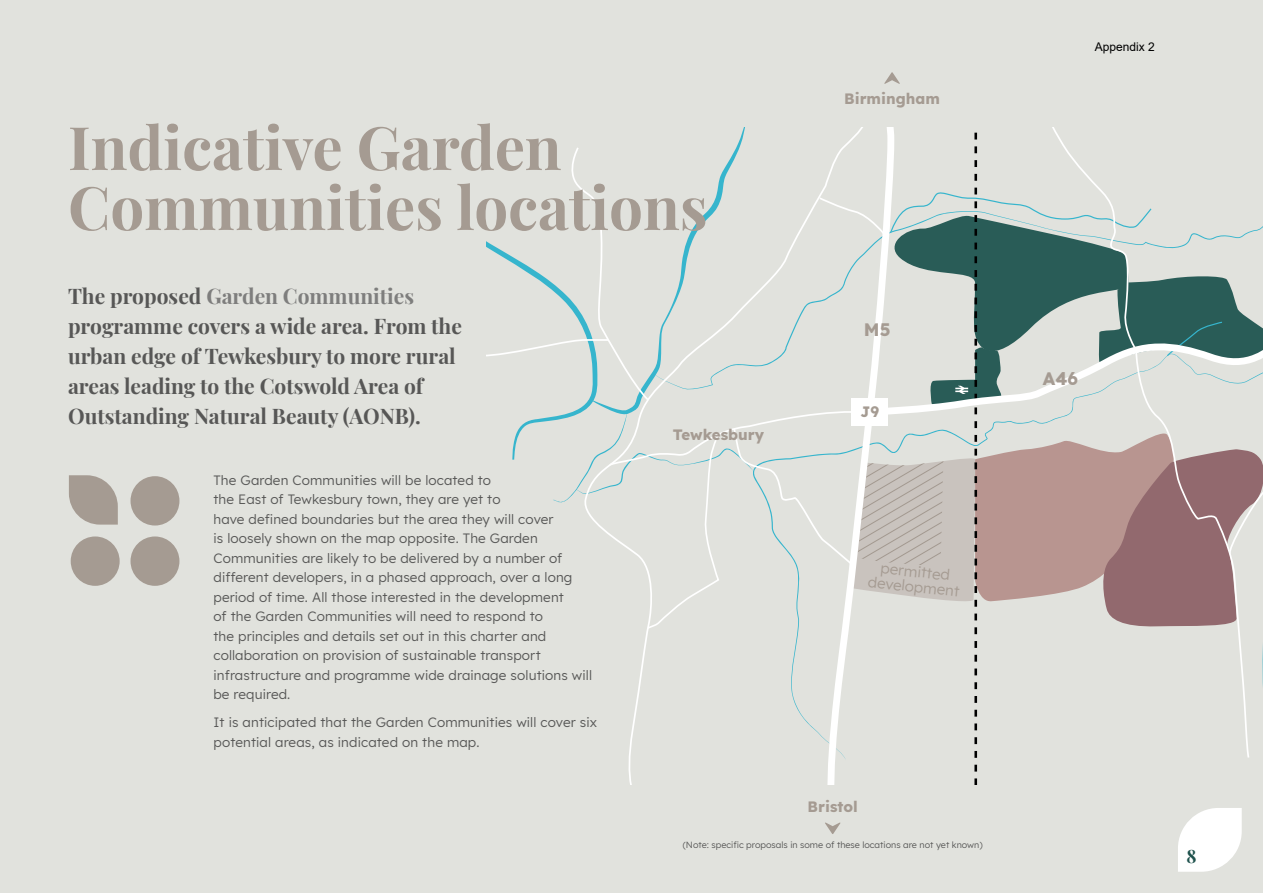
<style>
.page{position:relative;width:1263px;height:893px;background:#e1e2dd}
.page>*{position:absolute;margin:0;border:0;box-sizing:border-box;transform-origin:0 0}
.t1{font:700 60px/60px "Playfair Display";color:#a59b92}
.t2{font:700 21px/30px "Playfair Display";color:#575756}
.t3{font:700 18px "Lexend";color:#a59b92}
.t4{font:700 18px "Playfair Display";color:#1f524d}
.t5{font:700 15px "Lexend";color:#a59b92}
.t6{font:15px/15px "Lexend";color:#a59b92;text-align:center}
.t7{font:13.5px/19.5px "Lexend";letter-spacing:.01em;color:#575756}
.t8{font:12px "Arial";color:#000}
.t9{font:9px "Lexend";color:#575756}
.s1{color:#7e7e7d}
</style>
<div class="page">
<svg style="left:1178px;top:808px;width:64px;height:64px"></svg>
<svg style="left:487px;top:128px;width:776px;height:656px"></svg>
<div style="left:852px;top:398px;width:36px;height:27px;background:#fff"></div>
<svg style="left:825px;top:822px;width:15px;height:12px"></svg>
<div style="left:131px;top:536px;width:48px;height:50px;background:#a59b92;border-radius:50%"></div>
<div style="left:71px;top:536px;width:49px;height:50px;background:#a59b92;border-radius:50%"></div>
<div style="left:131px;top:476px;width:48px;height:49px;background:#a59b92;border-radius:50%"></div>
<svg style="left:69px;top:475px;width:49px;height:50px"></svg>
<svg style="left:884px;top:72px;width:16px;height:12px"></svg>
<svg style="left:487px;top:458px;width:144px;height:270px"></svg>
<h1 class="t1" style="left:68px;top:113px;width:641px">Indicative Garden<br>Communities locations</h1>
<h2 class="t2" style="left:68px;top:280px;width:395px">The proposed <span class="s1">Garden Communities </span>programme covers a wide area. From the urban edge of Tewkesbury to more rural areas leading to the Cotswold Area of Outstanding Natural Beauty (AONB).</h2>
<p class="t7" style="left:213px;top:470px;width:380px">The Garden Communities will be located to<br>the East of Tewkesbury town, they are yet to<br>have defined boundaries but the area they will cover<br>is loosely shown on the map opposite. The Garden Communities are likely to be delivered by a number of different developers, in a phased approach, over a long period of time. All those interested in the development<br>of the Garden Communities will need to respond to<br>the principles and details set out in this charter and collaboration on provision of sustainable transport infrastructure and programme wide drainage solutions will be required.</p>
<p class="t7" style="left:213px;top:712px;width:385px">It is anticipated that the Garden Communities will cover six potential areas, as indicated on the map.</p>
<p class="t5" style="left:673px;top:423px;width:93px">Tewkesbury</p>
<p class="t5" style="left:844px;top:87px;width:97px">Birmingham</p>
<h3 class="t3" style="left:864px;top:315px;width:28px">M5</h3>
<p class="t5" style="left:860px;top:400px;width:20px">J9</p>
<p class="t6" style="left:870px;top:558px;width:93px;rotate:6deg">permitted development</p>
<p class="t5" style="left:807px;top:795px;width:52px">Bristol</p>
<p class="t9" style="left:683px;top:838px;width:301px">(Note: specific proposals in some of these locations are not yet known)</p>
<p class="t8" style="left:1095px;top:39px;width:62px">Appendix 2</p>
<h3 class="t3" style="left:1043px;top:364px;width:37px">A46</h3>
<h3 class="t4" style="left:1186px;top:842px;width:12px">8</h3>
</div>
